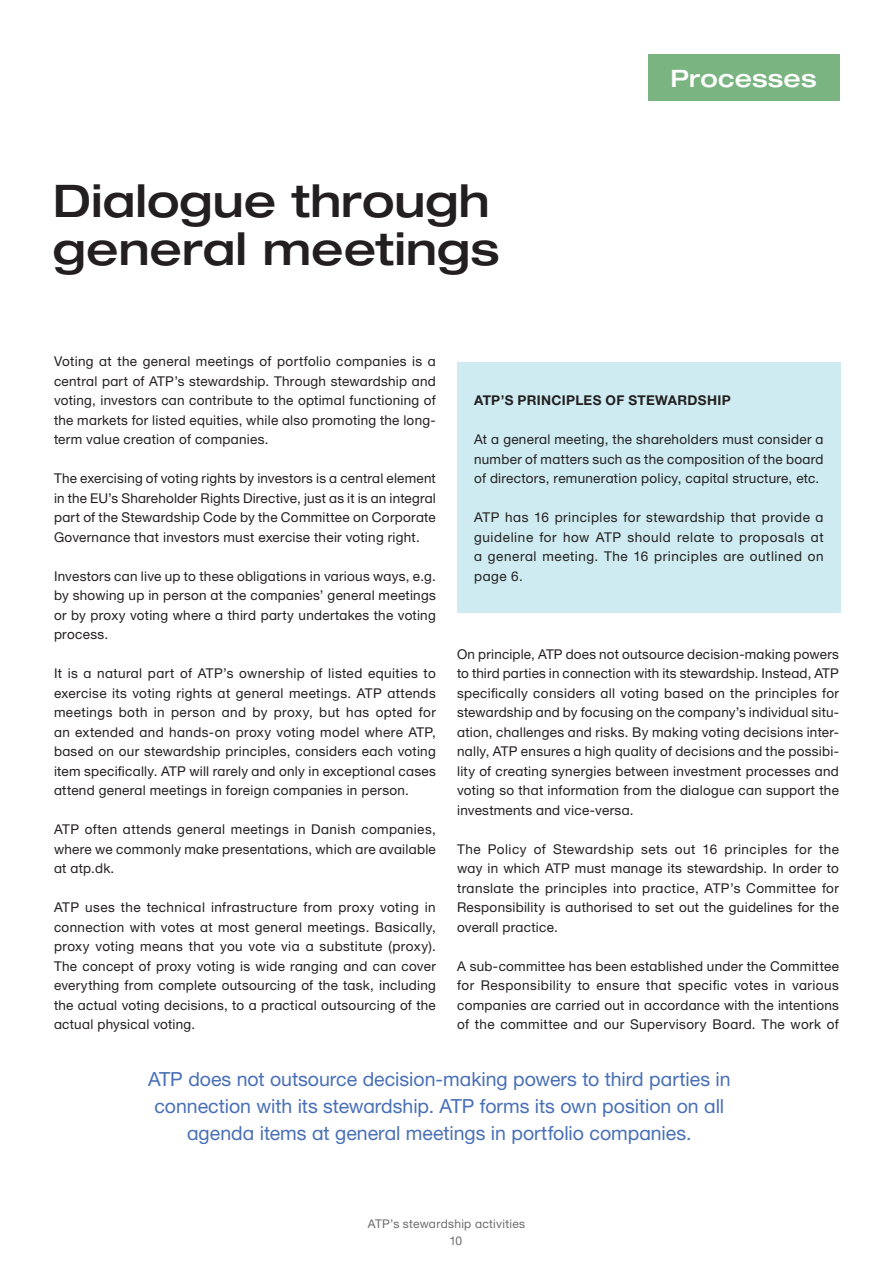
<style>
.page{position:relative;width:893px;height:1263px;background:#fff}
.page>*{position:absolute;margin:0;border:0;box-sizing:border-box;transform-origin:0 0}
.t1{font:500 45px/48px "Helvetica Neue ATP Head";color:#231f20}
.Tag{font:500 24px "Helvetica Neue ATP Head";letter-spacing:.005em;color:#fff}
.t2{font:19.5px/27px "Helvetica Neue ATP Body";color:#4970b7;text-align:center}
.Brødtekst{font:13.5px/19.5px "Helvetica Neue ATP Body";letter-spacing:.02em;color:#231f20;text-align:justify}
.Box_overskrift{font:700 13.5px "Helvetica Neue ATP Body";letter-spacing:.025em;color:#231f20}
.t3{font:12px "Helvetica Neue ATP Body";letter-spacing:.025em;color:#6c6d70}
</style>
<div class="page">
<div style="left:648px;top:54px;width:191px;height:47px;background:#7ab481"></div>
<div style="left:457px;top:362px;width:384px;height:250px;background:#cdebf0"></div>
<h1 class="t1" style="left:53px;top:176px;width:448px">Dialogue through general meetings</h1>
<p class="Tag" style="left:671px;top:64px;width:147px">Processes</p>
<p class="Brødtekst" style="left:54px;top:351px;width:383px">Voting at the general meetings of portfolio companies is a central part of ATP’s stewardship. Through stewardship and voting, investors can contribute to the optimal functioning of the markets for listed equities, while also promoting the long&shy;term value creation of companies.</p>
<p class="Brødtekst" style="left:54px;top:468px;width:383px">The exercising of voting rights by investors is a central element in the EU’s Shareholder Rights Directive, just as it is an integral part of the Stewardship Code by the Committee on Corporate Governance that investors must exercise their voting right.</p>
<p class="Brødtekst" style="left:54px;top:566px;width:383px">Investors can live up to these obligations in various ways, e.g. by showing up in person at the companies’ general meetings or by proxy voting where a third party undertakes the voting process.</p>
<p class="Brødtekst" style="left:54px;top:663px;width:383px">It is a natural part of ATP’s ownership of listed equities to exercise its voting rights at general meetings. ATP attends meetings both in person and by proxy, but has opted for an extended and hands-on proxy voting model where ATP, based on our stewardship principles, considers each voting item specifically. ATP will rarely and only in exceptional cases attend general meetings in foreign companies in person.</p>
<p class="Brødtekst" style="left:54px;top:819px;width:383px">ATP often attends general meetings in Danish companies, where we commonly make presentations, which are available at atp.dk.</p>
<p class="Brødtekst" style="left:54px;top:897px;width:383px">ATP uses the technical infrastructure from proxy voting in connection with votes at most general meetings. Basically, proxy voting means that you vote via a substitute (proxy).<br>The concept of proxy voting is wide ranging and can cover everything from complete outsourcing of the task, including the actual voting decisions, to a practical outsourcing of the actual physical voting.</p>
<p class="Box_overskrift" style="left:474px;top:392px;width:258px">ATP’S PRINCIPLES OF STEWARDSHIP</p>
<p class="Brødtekst" style="left:474px;top:429px;width:351px">At a general meeting, the shareholders must consider a number of matters such as the composition of the board of directors, remuneration policy, capital structure, etc.</p>
<p class="Brødtekst" style="left:474px;top:507px;width:351px">ATP has 16 principles for stewardship that provide a guideline for how ATP should relate to proposals at a general meeting. The 16 principles are outlined on page 6.</p>
<p class="Brødtekst" style="left:457px;top:644px;width:383px">On principle, ATP does not outsource decision-making powers to third parties in connection with its stewardship. Instead, ATP specifically considers all voting based on the principles for stewardship and by focusing on the company’s individual situ&shy;ation, challenges and risks. By making voting decisions inter&shy;nally, ATP ensures a high quality of decisions and the possibi&shy;lity of creating synergies between investment processes and voting so that information from the dialogue can support the investments and vice-versa.</p>
<p class="Brødtekst" style="left:457px;top:839px;width:383px">The Policy of Stewardship sets out 16 principles for the way in which ATP must manage its stewardship. In order to translate the principles into practice, ATP’s Committee for Responsibility is authorised to set out the guidelines for the overall practice.</p>
<p class="Brødtekst" style="left:457px;top:956px;width:383px">A sub-committee has been established under the Committee for Responsibility to ensure that specific votes in various companies are carried out in accordance with the intentions of the committee and our Supervisory Board. The work of</p>
<p class="t2" style="left:148px;top:1066px;width:584px">ATP does not outsource decision-making powers to third parties in connection with its stewardship. ATP forms its own position on all agenda items at general meetings in portfolio companies.</p>
<p class="t3" style="left:368px;top:1216px;width:159px">ATP’s stewardship activities</p>
<p class="t3" style="left:449px;top:1234px;width:14px">10</p>
</div>
